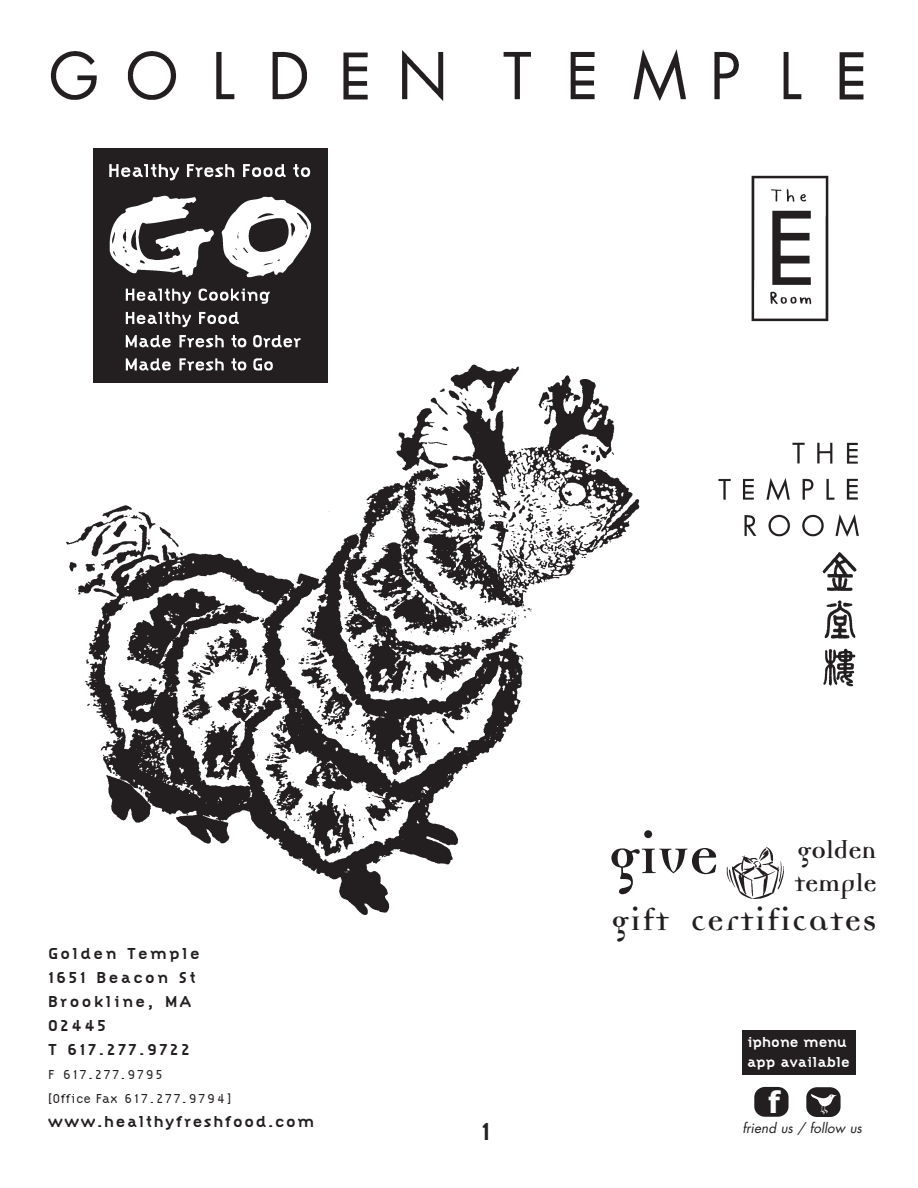
<style>
.page{position:relative;width:918px;height:1188px;background:#fff}
.page>*{position:absolute;margin:0;border:0;box-sizing:border-box;transform-origin:0 0}
.t1{font:700 60px "Democratica";color:#231f20}
.t2{font:700 33px "Democratica";letter-spacing:.06em;color:#231f20}
.t3{font:700 29.85px "Tahoma";color:#fff}
.t4{font:700 27px/32.4px "Democratica";color:#231f20}
.t5{font:700 25.5px "Citizen";color:#231f20}
.t6{font:700 16.5px/24px "Citizen";letter-spacing:.15em;color:#231f20}
.t7{font:700 16.5px "Citizen";letter-spacing:.1em;color:#231f20}
.t8{font:700 15px/19.5px "Citizen";color:#fff}
.t9{font:300 13.5px/24px "Citizen";letter-spacing:.15em;color:#231f20}
.t10{font:italic 13.5px "Futura";color:#231f20}
</style>
<div class="page">
<img style="left:66px;top:330px;width:574px;height:585px">
<img style="left:50px;top:49px;width:814px;height:52px">
<img style="left:726px;top:847px;width:58px;height:52px">
<img style="left:751px;top:175px;width:78px;height:147px">
<img style="left:822px;top:552px;width:35px;height:135px">
<img style="left:718px;top:442px;width:141px;height:95px">
<img style="left:94px;top:149px;width:233px;height:233px">
<div style="left:754px;top:1087px;width:35px;height:30px;background:#231f20;border-radius:11px"></div>
<div style="left:806px;top:1087px;width:35px;height:30px;background:#231f20;border-radius:11px"></div>
<svg style="left:811px;top:1094px;width:26px;height:20px"></svg>
<div style="left:742px;top:1030px;width:114px;height:45px;background:#231f20"></div>
<p class="t6" style="left:48px;top:941px;width:153px">Golden Temple<br>1651 Beacon St<br>Brookline, MA<br>02445<br>T 617.277.9722</p>
<p class="t9" style="left:48px;top:1062px;width:185px">F 617.277.9795<br>[Office Fax 617.277.9794]</p>
<p class="t7" style="left:48px;top:1112px;width:268px">www.healthyfreshfood.com</p>
<h3 class="t5" style="left:481px;top:1116px;width:11px">1</h3>
<h1 class="t1" style="left:609px;top:829px;width:111px">give</h1>
<h3 class="t4" style="left:795px;top:837px;width:83px">golden temple</h3>
<h2 class="t2" style="left:612px;top:906px;width:266px">gift certificates</h2>
<p class="t8" style="left:747px;top:1032px;width:105px">iphone menu app available</p>
<h3 class="t3" style="left:768px;top:1081px;width:13px">f</h3>
<p class="t10" style="left:742px;top:1119px;width:121px">friend us / follow us</p>
</div>
